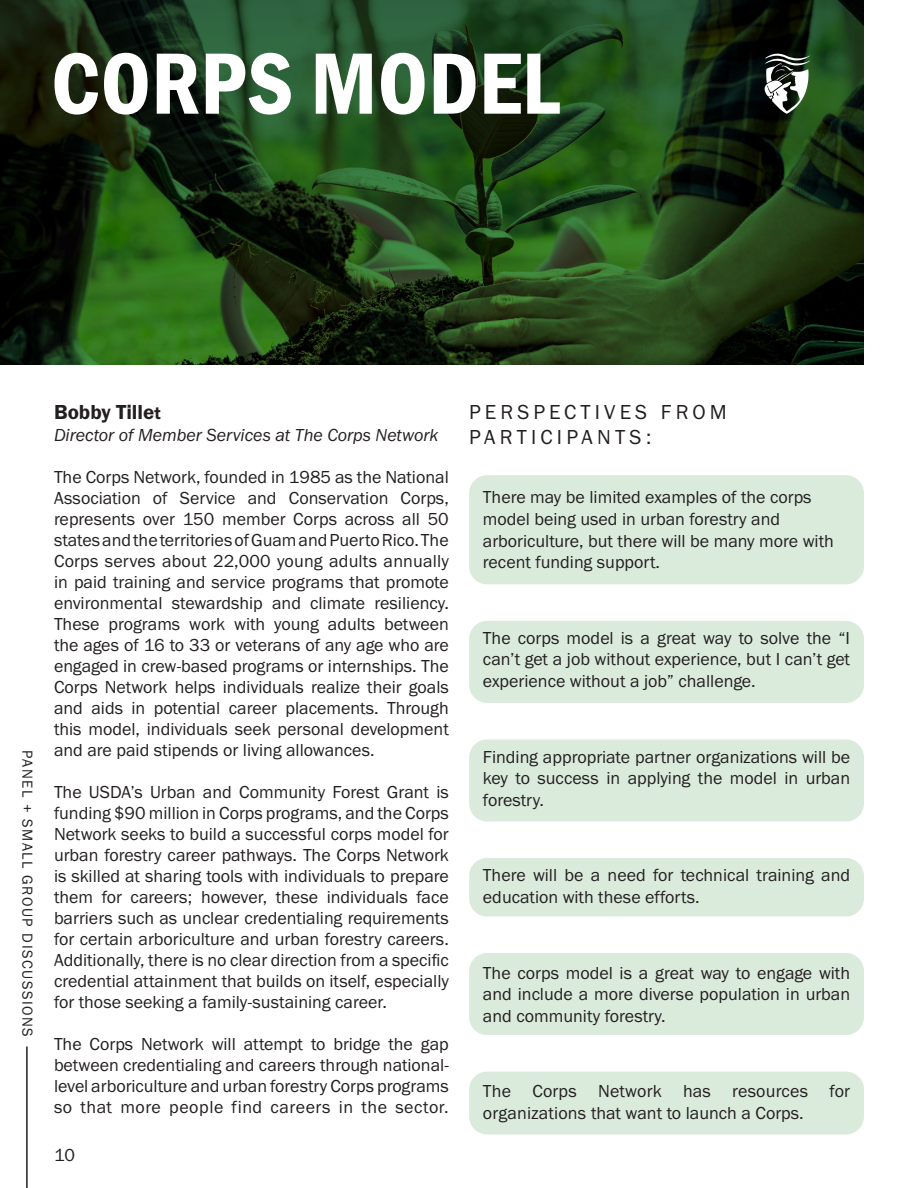
<style>
.page{position:relative;width:918px;height:1188px;background:#fff}
.page>*{position:absolute;margin:0;border:0;box-sizing:border-box;transform-origin:0 0}
.t1{font:90px "Franklin Gothic URW Con Dem";color:#fff}
.t2{font:21px/25.2px "Franklin Gothic URW Boo";letter-spacing:.195em;color:#231f20}
.t3{font:21px "Franklin Gothic URW Dem";color:#231f20}
.t4{font:18px/21px "Franklin Gothic URW Boo";color:#231f20;text-align:justify}
.t5{font:18px "Franklin Gothic URW Boo Ita";color:#231f20}
.t6{font:15px "Franklin Gothic URW Boo";letter-spacing:.1em;color:#231f20}
.s1{font-size:18px}
</style>
<div class="page">
<div style="left:469px;top:475px;width:395px;height:109px;background:#daebdb;border-radius:18px"></div>
<div style="left:469px;top:621px;width:395px;height:82px;background:#daebdb;border-radius:18px"></div>
<div style="left:469px;top:739px;width:395px;height:83px;background:#daebdb;border-radius:18px"></div>
<div style="left:469px;top:858px;width:395px;height:59px;background:#daebdb;border-radius:18px"></div>
<div style="left:469px;top:1072px;width:395px;height:62px;background:#daebdb;border-radius:18px"></div>
<div style="left:469px;top:953px;width:395px;height:82px;background:#daebdb;border-radius:18px"></div>
<svg style="left:0;top:0;width:864px;height:364px;background:#1c3a17"></svg>
<svg style="left:765px;top:53px;width:45px;height:61px"></svg>
<hr style="left:26px;top:1047px;width:2px;height:141px;background:#231f20">
<p class="t1" style="left:51px;top:24px;width:510px">CORPS MODEL</p>
<p class="t6" style="left:37px;top:750px;width:289px;rotate:90deg">PANEL + SMALL GROUP DISCUSSIONS</p>
<p class="t3" style="left:54px;top:399px;width:108px">Bobby Tille<span class="s1">t</span></p>
<p class="t5" style="left:54px;top:423px;width:386px">Director of Member Services at The Corps Network</p>
<p class="t4" style="left:54px;top:466px;width:396px">The Corps Network, founded in 1985 as the National Association of Service and Conservation Corps, represents over 150 member Corps across all 50 states and the territories of Guam and Puerto Rico. The Corps serves about 22,000 young adults annually in paid training and service programs that promote environmental stewardship and climate resiliency.<br>These programs work with young adults between the ages of 16 to 33 or veterans of any age who are engaged in crew-based programs or internships. The Corps Network helps individuals realize their goals and aids in potential career placements. Through this model, individuals seek personal development and are paid stipends or living allowances.</p>
<p class="t4" style="left:54px;top:781px;width:396px">The USDA’s Urban and Community Forest Grant is funding $90 million in Corps programs, and the Corps Network seeks to build a successful corps model for urban forestry career pathways. The Corps Network is skilled at sharing tools with individuals to prepare them for careers; however, these individuals face barriers such as unclear credentialing requirements for certain arboriculture and urban forestry careers.<br>Additionally, there is no clear direction from a specific credential attainment that builds on itself, especially for those seeking a family-sustaining career.</p>
<p class="t4" style="left:54px;top:1033px;width:396px">The Corps Network will attempt to bridge the gap between credentialing and careers through national&shy;level arboriculture and urban forestry Corps programs so that more people find careers in the sector.</p>
<p class="t4" style="left:54px;top:1144px;width:23px">10</p>
<p class="t2" style="left:469px;top:399px;width:259px">PERSPECTIVES FROM<br>PARTICIPANTS:</p>
<p class="t4" style="left:483px;top:486px;width:352px;line-height:21.6px;text-align:left">There may be limited examples of the corps model being used in urban forestry and arboriculture, but there will be many more with recent funding support.</p>
<p class="t4" style="left:483px;top:627px;width:369px;line-height:21.6px">The corps model is a great way to solve the “I can’t get a job without experience, but I can’t get experience without a job” challenge.</p>
<p class="t4" style="left:483px;top:745px;width:369px;line-height:21.6px">Finding appropriate partner organizations will be key to success in applying the model in urban forestry.</p>
<p class="t4" style="left:483px;top:864px;width:369px;line-height:21.6px">There will be a need for technical training and education with these efforts.</p>
<p class="t4" style="left:483px;top:961px;width:369px;line-height:21.6px">The corps model is a great way to engage with and include a more diverse population in urban and community forestry.</p>
<p class="t4" style="left:483px;top:1080px;width:369px;line-height:21.6px">The Corps Network has resources for organizations that want to launch a Corps.</p>
</div>
